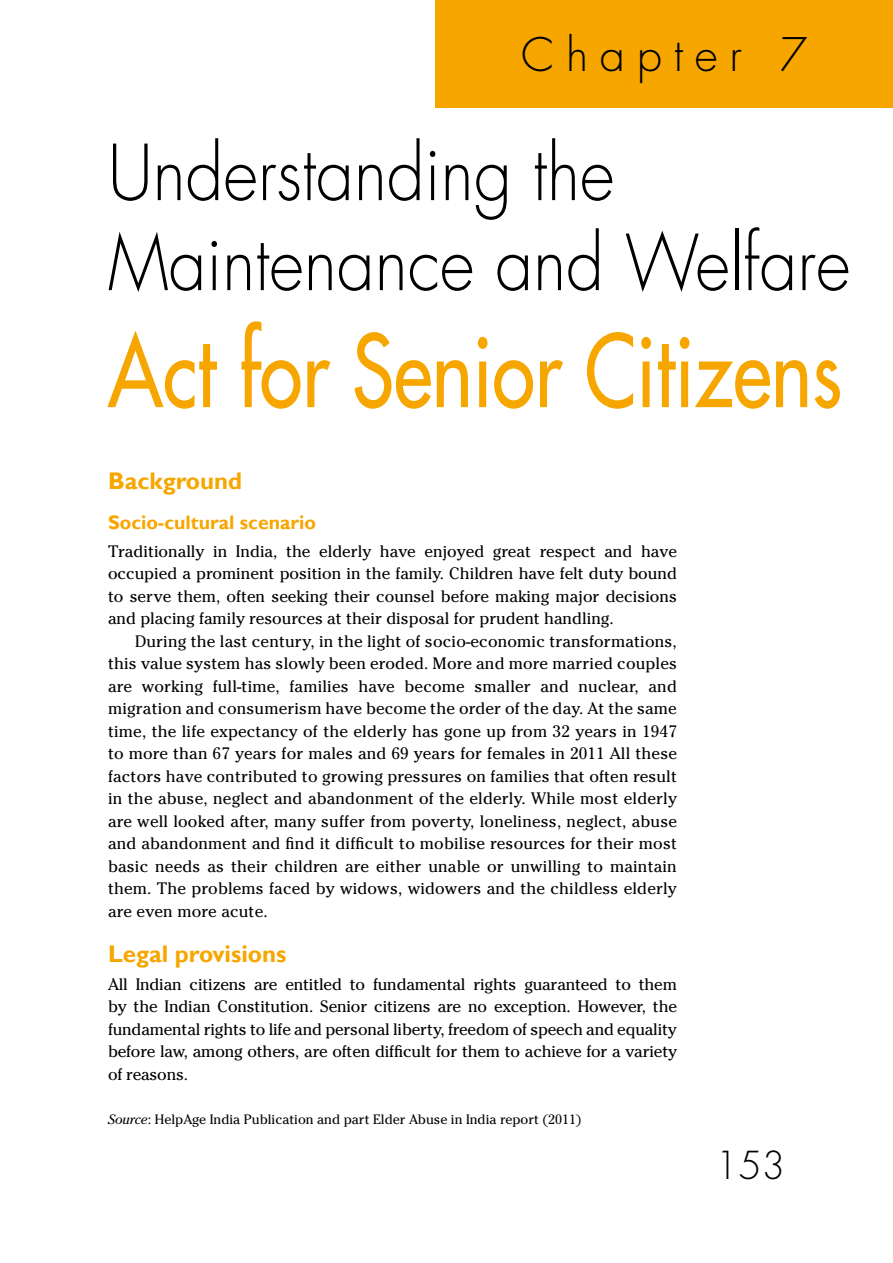
<style>
.page{position:relative;width:893px;height:1263px;background:#fff}
.page>*{position:absolute;margin:0;border:0;box-sizing:border-box;transform-origin:0 0}
.t1{font:500 97.5px "Futura CE";color:#f7a600;scale:.8 1}
.t2{font:300 75px/90px "Futura";color:#000;scale:.9 1}
.t3{font:300 45px "Futura";letter-spacing:.26em;color:#000}
.t4{font:300 37.5px "Futura";color:#000}
.t5{font:700 24px "Gill Sans";color:#f7a600}
.t6{font:700 19.5px "Gill Sans";color:#f7a600}
.t7{font:16.5px/22.5px "Cheltenham Std";color:#000;text-align:justify}
.t8{font:13.5px "Cheltenham Std";color:#000}
.s1{font-style:italic}
</style>
<div class="page">
<div style="left:435px;top:0;width:458px;height:107px;background:#f7a600"></div>
<h3 class="t3" style="left:521px;top:28px;width:288px">Chapter 7</h3>
<h2 class="t2" style="left:108px;top:130px;width:826px">Understanding the<br>Maintenance and Welfare</h2>
<h1 class="t1" style="left:108px;top:301px;width:919px">Act for Senior Citizens</h1>
<h3 class="t5" style="left:108px;top:467px;width:136px">Background</h3>
<p class="t6" style="left:108px;top:510px;width:210px">Socio-cultural scenario</p>
<p class="t7" style="left:108px;top:540px;width:570px">Traditionally in India, the elderly have enjoyed great respect and have occupied a prominent position in the family. Children have felt duty bound to serve them, often seeking their counsel before making major decisions and placing family resources at their disposal for prudent handling.</p>
<p class="t7" style="left:108px;top:630px;width:570px;text-indent:27px">During the last century, in the light of socio-economic transformations, this value system has slowly been eroded. More and more married couples are working full-time, families have become smaller and nuclear, and migration and consumerism have become the order of the day. At the same time, the life expectancy of the elderly has gone up from 32 years in 1947 to more than 67 years for males and 69 years for females in 2011 All these factors have contributed to growing pressures on families that often result in the abuse, neglect and abandonment of the elderly. While most elderly are well looked after, many suffer from poverty, loneliness, neglect, abuse and abandonment and find it difficult to mobilise resources for their most basic needs as their children are either unable or unwilling to maintain them. The problems faced by widows, widowers and the childless elderly are even more acute.</p>
<h3 class="t5" style="left:108px;top:939px;width:180px">Legal provisions</h3>
<p class="t7" style="left:108px;top:973px;width:570px">All Indian citizens are entitled to fundamental rights guaranteed to them by the Indian Constitution. Senior citizens are no exception. However, the fundamental rights to life and personal liberty, freedom of speech and equality before law, among others, are often difficult for them to achieve for a variety of reasons.</p>
<p class="t8" style="left:108px;top:1112px;width:475px"><span class="s1">Source</span>: HelpAge India Publication and part Elder Abuse in India report (2011)</p>
<h3 class="t4" style="left:715px;top:1142px;width:71px">153</h3>
</div>
